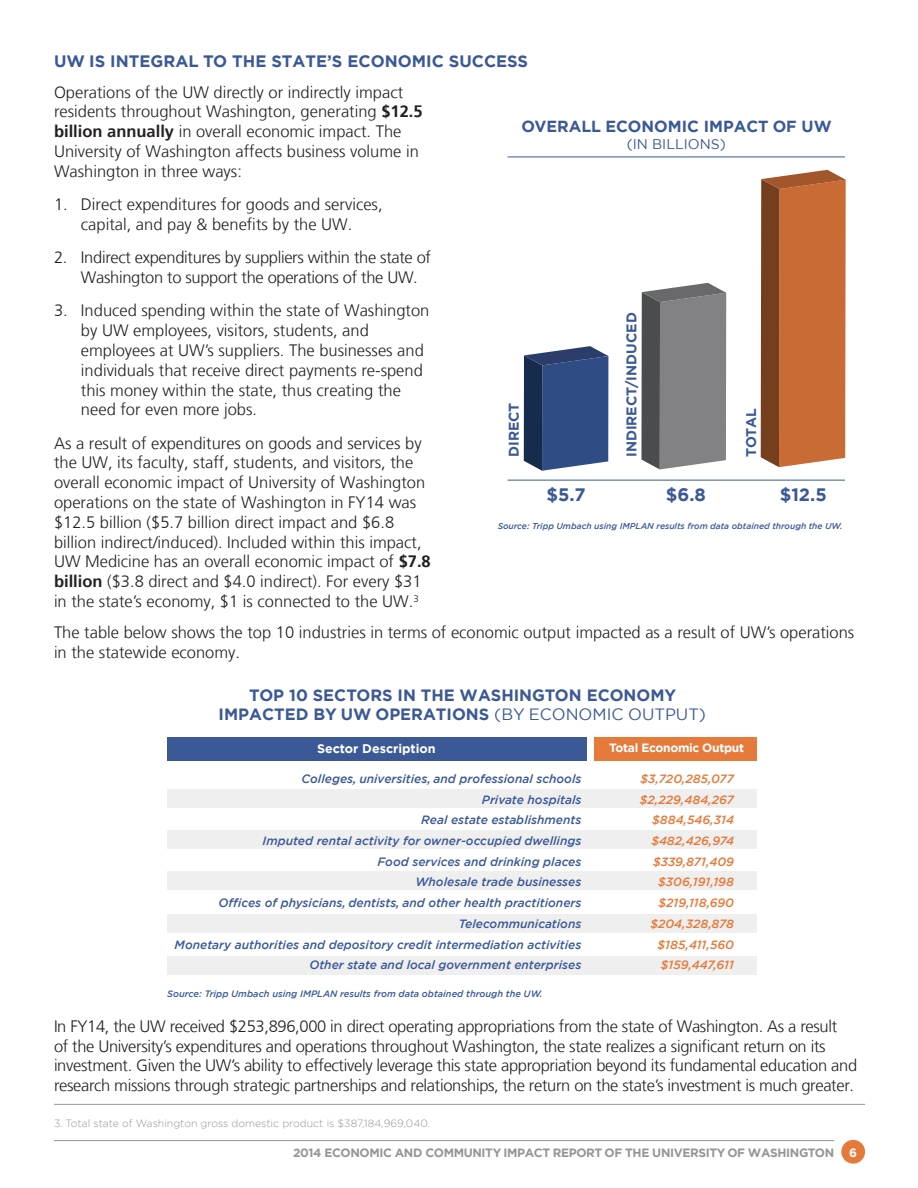
<style>
.page{position:relative;width:918px;height:1188px;background:#fff}
.page>*{position:absolute;margin:0;border:0;box-sizing:border-box;transform-origin:0 0}
.t1{font:700 18px "Gotham";color:#3b5997}
.t2{font:300 16.5px/19.8px "Frutiger LT";color:#231f20}
.t3{font:300 16.5px/19.8px "Frutiger LT";letter-spacing:-.02em;color:#231f20}
.t4{font:700 16.5px "Gotham";color:#3b5997}
.t5{font:700 16.35px/19.6px "Gotham";color:#3b5997;text-align:center}
.t6{font:700 16.05px "Gotham";color:#3b5997}
.t7{font:700 13.95px "Gotham";color:#3b5997}
.t8{font:13.95px "Gotham";color:#3b5997}
.t9{font:700 12.6px "Gotham";color:#fff}
.t10{font:italic 500 12px/20.7px "Gotham";color:#3b5997;text-align:right}
.t11{font:italic 500 12px/20.7px "Gotham";color:#e57a3a;text-align:right}
.t12{font:700 12px "Gotham";letter-spacing:-.03em;color:#959598}
.t13{font:700 12px "Gotham";letter-spacing:-.02em;color:#fff}
.t14{font:300 10.5px "Gotham";color:#959598}
.t15{font:italic 500 9.3px "Gotham";color:#3b5997}
.t16{font:italic 500 8.55px "Gotham";color:#3b5997}
.s1{font-family:"Frutiger 65";font-weight:700}
.s2{font-weight:400}
.s3{color:#fff}
</style>
<div class="page">
<hr style="left:54px;top:1140px;width:780px;height:1px;background:#959598">
<div style="left:841px;top:1140px;width:24px;height:24px;background:#e57a3a;border-radius:50%"></div>
<hr style="left:54px;top:1104px;width:811px;height:1px;background:#959598">
<hr style="left:508px;top:156px;width:337px;height:1px;background:#3b5997">
<svg style="left:524px;top:346px;width:84px;height:125px;background:#3b5481"></svg>
<svg style="left:641px;top:283px;width:85px;height:186px;background:#7d7d7f"></svg>
<svg style="left:761px;top:170px;width:85px;height:297px;background:#b96737"></svg>
<hr style="left:508px;top:480px;width:337px;height:1px;background:#3b5997">
<div style="left:167px;top:789px;width:590px;height:19px;background:#efefef"></div>
<div style="left:167px;top:830px;width:590px;height:19px;background:#efefef"></div>
<div style="left:167px;top:871px;width:590px;height:18px;background:#efefef"></div>
<div style="left:167px;top:914px;width:590px;height:19px;background:#efefef"></div>
<div style="left:167px;top:957px;width:590px;height:18px;background:#efefef"></div>
<div style="left:167px;top:737px;width:420px;height:23px;background:#3b5997"></div>
<div style="left:595px;top:737px;width:162px;height:23px;background:#e57a3a"></div>
<p class="t4" style="left:54px;top:50px;width:476px">UW IS INTEGRAL TO THE STATE’S ECONOMIC SUCCESS</p>
<p class="t2" style="left:54px;top:82px;width:370px">Operations of the UW directly or indirectly impact residents throughout Washington, generating <span class="s1">$12.5 billion annually</span> in overall economic impact. The University of Washington affects business volume in Washington in three ways:</p>
<p class="t2" style="left:54px;top:195px;width:330px;text-align:center">1. Direct expenditures for goods and services, capital, and pay &amp; benefits by the UW.</p>
<p class="t3" style="left:81px;top:248px;width:352px;text-indent:-27px">2. Indirect expenditures by suppliers within the state of<br>Washington to support the operations of the UW.</p>
<p class="t2" style="left:81px;top:301px;width:350px;text-indent:-27px">3. Induced spending within the state of Washington by UW employees, visitors, students, and employees at UW’s suppliers. The businesses and individuals that receive direct payments re-spend this money within the state, thus creating the need for even more jobs.</p>
<p class="t2" style="left:54px;top:433px;width:378px">As a result of expenditures on goods and services by the UW, its faculty, staff, students, and visitors, the overall economic impact of University of Washington operations on the state of Washington in FY14 was $12.5 billion ($5.7 billion direct impact and $6.8 billion indirect/induced). Included within this impact, UW Medicine has an overall economic impact of <span class="s1">$7.8 billion</span> ($3.8 direct and $4.0 indirect). For every $31 in the state’s economy, $1 is connected to the UW.<sup>3</sup></p>
<p class="t6" style="left:521px;top:115px;width:312px">OVERALL ECONOMIC IMPACT OF UW</p>
<p class="t8" style="left:627px;top:135px;width:101px">(IN BILLIONS)</p>
<p class="t7" style="left:505px;top:457px;width:56px;rotate:-90deg">DIRECT</p>
<p class="t7" style="left:622px;top:457px;width:146px;rotate:-90deg">INDIRECT/INDUCED</p>
<p class="t7" style="left:742px;top:457px;width:51px;rotate:-90deg">TOTAL</p>
<p class="t1" style="left:547px;top:482px;width:40px">$5.7</p>
<p class="t1" style="left:666px;top:482px;width:42px">$6.8</p>
<p class="t1" style="left:780px;top:482px;width:48px">$12.5</p>
<p class="t16" style="left:498px;top:521px;width:346px">Source: Tripp Umbach using IMPLAN results from data obtained through the UW.</p>
<p class="t2" style="left:54px;top:622px;width:802px">The table below shows the top 10 industries in terms of economic output impacted as a result of UW’s operations in the statewide economy.</p>
<p class="t5" style="left:219px;top:685px;width:489px">TOP 10 SECTORS IN THE WASHINGTON ECONOMY<br>IMPACTED BY UW OPERATIONS <span class="s2">(BY ECONOMIC OUTPUT)</span></p>
<p class="t9" style="left:317px;top:740px;width:120px">Sector Description</p>
<p class="t13" style="left:609px;top:740px;width:136px">Total Economic Output</p>
<p class="t10" style="left:175px;top:768px;width:408px">Colleges, universities, and professional schools<br>Private hospitals<br>Real estate establishments<br>Imputed rental activity for owner-occupied dwellings<br>Food services and drinking places<br>Wholesale trade businesses<br>Offices of physicians, dentists, and other health practitioners Telecommunications<br>Monetary authorities and depository credit intermediation activities Other state and local government enterprises</p>
<p class="t11" style="left:640px;top:768px;width:96px">$3,720,285,077 $2,229,484,267 $884,546,314 $482,426,974 $339,871,409 $306,191,198 $219,118,690 $204,328,878 $185,411,560 $159,447,611</p>
<p class="t15" style="left:167px;top:988px;width:377px">Source: Tripp Umbach using IMPLAN results from data obtained through the UW.</p>
<p class="t3" style="left:54px;top:1017px;width:805px">In FY14, the UW received $253,896,000 in direct operating appropriations from the state of Washington. As a result<br>of the University’s expenditures and operations throughout Washington, the state realizes a significant return on its investment. Given the UW’s ability to effectively leverage this state appropriation beyond its fundamental education and research missions through strategic partnerships and relationships, the return on the state’s investment is much greater.</p>
<p class="t14" style="left:54px;top:1116px;width:378px">3. Total state of Washington gross domestic product is $387,184,969,040.</p>
<p class="t12" style="left:293px;top:1144px;width:566px">2014 ECONOMIC AND COMMUNITY IMPACT REPORT OF THE UNIVERSITY OF WASHINGTON <span class="s3">6</span></p>
</div>
